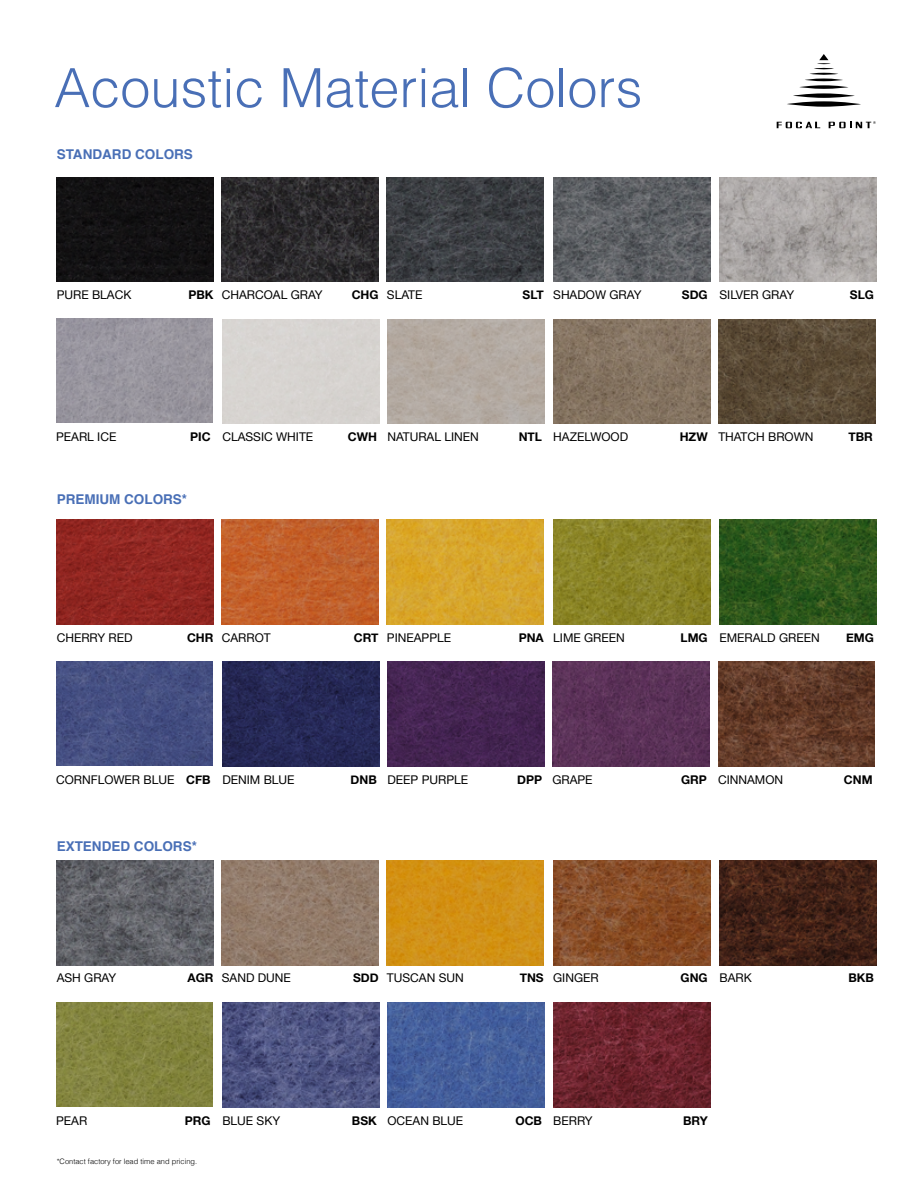
<style>
.page{position:relative;width:918px;height:1188px;background:#fff}
.page>*{position:absolute;margin:0;border:0;box-sizing:border-box;transform-origin:0 0}
.t1{font:300 54px "Helvetica";color:#496fb6}
.t2{font:700 13.5px "Helvetica";color:#496fb6}
.t3{font:12px "Helvetica Neue";color:#000}
.t4{font:700 12px "Helvetica Neue";color:#000}
.t5{font:300 7.5px "Helvetica";color:#000}
.s1{font-weight:700}
</style>
<div class="page">
<svg style="left:787px;top:101px;width:74px;height:6px"></svg>
<svg style="left:793px;top:93px;width:62px;height:5px"></svg>
<svg style="left:799px;top:85px;width:49px;height:4px"></svg>
<hr style="left:805px;top:79px;width:38px;height:2px;background:#000;border-radius:50%">
<hr style="left:809px;top:73px;width:29px;height:2px;background:#000;border-radius:50%">
<svg style="left:814px;top:54px;width:20px;height:15px"></svg>
<svg style="left:777px;top:122px;width:43px;height:6px"></svg>
<svg style="left:829px;top:121px;width:47px;height:7px"></svg>
<img style="left:222px;top:1003px;width:157px;height:104px">
<img style="left:222px;top:662px;width:157px;height:104px">
<div style="left:57px;top:177px;width:156px;height:104px;background:#121213"></div>
<img style="left:57px;top:861px;width:156px;height:104px">
<img style="left:553px;top:177px;width:157px;height:104px">
<img style="left:553px;top:861px;width:157px;height:104px">
<img style="left:553px;top:319px;width:157px;height:105px">
<img style="left:553px;top:1003px;width:157px;height:104px">
<img style="left:718px;top:319px;width:157px;height:105px">
<img style="left:56px;top:318px;width:157px;height:105px">
<img style="left:56px;top:1002px;width:157px;height:104px">
<img style="left:56px;top:661px;width:157px;height:105px">
<img style="left:222px;top:177px;width:157px;height:104px">
<img style="left:222px;top:861px;width:157px;height:104px">
<img style="left:387px;top:177px;width:157px;height:104px">
<img style="left:387px;top:861px;width:157px;height:104px">
<img style="left:719px;top:177px;width:157px;height:104px">
<img style="left:719px;top:861px;width:157px;height:104px">
<img style="left:719px;top:520px;width:157px;height:104px">
<img style="left:388px;top:1003px;width:156px;height:104px">
<img style="left:57px;top:520px;width:156px;height:104px">
<img style="left:553px;top:520px;width:157px;height:104px">
<img style="left:222px;top:520px;width:157px;height:104px">
<img style="left:387px;top:520px;width:157px;height:104px">
<img style="left:718px;top:662px;width:157px;height:104px">
<img style="left:552px;top:662px;width:157px;height:104px">
<img style="left:388px;top:662px;width:156px;height:104px">
<h1 class="t1" style="left:54px;top:42px;width:590px">Acoustic Material Colors</h1>
<p class="t2" style="left:57px;top:142px;width:138px">STANDARD COLORS</p>
<p class="t3" style="left:57px;top:286px;width:76px">PURE BLACK</p>
<p class="t4" style="left:188px;top:285px;width:27px">PBK</p>
<p class="t3" style="left:222px;top:286px;width:102px">CHARCOAL GRAY</p>
<p class="t4" style="left:352px;top:285px;width:28px">CHG</p>
<p class="t3" style="left:387px;top:286px;width:37px">SLATE</p>
<p class="t4" style="left:523px;top:285px;width:23px">SLT</p>
<p class="t3" style="left:553px;top:286px;width:90px">SHADOW GRAY</p>
<p class="t4" style="left:682px;top:285px;width:27px">SDG</p>
<p class="t3" style="left:719px;top:286px;width:76px">SILVER GRAY</p>
<p class="t4" style="left:850px;top:285px;width:26px">SLG</p>
<p class="t3" style="left:56px;top:428px;width:62px">PEARL ICE</p>
<p class="t4" style="left:190px;top:427px;width:22px">PIC</p>
<p class="t3" style="left:718px;top:428px;width:97px">THATCH BROWN</p>
<p class="t4" style="left:848px;top:427px;width:26px">TBR</p>
<p class="t3" style="left:222px;top:428px;width:92px">CLASSIC WHITE</p>
<p class="t4" style="left:348px;top:427px;width:31px">CWH</p>
<p class="t3" style="left:553px;top:428px;width:76px">HAZELWOOD</p>
<p class="t4" style="left:680px;top:427px;width:29px">HZW</p>
<p class="t3" style="left:388px;top:428px;width:93px">NATURAL LINEN</p>
<p class="t4" style="left:519px;top:427px;width:25px">NTL</p>
<p class="t2" style="left:57px;top:487px;width:132px">PREMIUM COLORS*</p>
<p class="t3" style="left:57px;top:629px;width:77px">CHERRY RED</p>
<p class="t4" style="left:187px;top:628px;width:28px">CHR</p>
<p class="t3" style="left:222px;top:629px;width:50px">CARROT</p>
<p class="t4" style="left:354px;top:628px;width:26px">CRT</p>
<p class="t3" style="left:387px;top:629px;width:66px">PINEAPPLE</p>
<p class="t4" style="left:519px;top:628px;width:27px">PNA</p>
<p class="t3" style="left:553px;top:629px;width:73px">LIME GREEN</p>
<p class="t4" style="left:681px;top:628px;width:29px">LMG</p>
<p class="t3" style="left:719px;top:629px;width:102px">EMERALD GREEN</p>
<p class="t4" style="left:846px;top:628px;width:29px">EMG</p>
<p class="t3" style="left:56px;top:771px;width:156px">CORNFLOWER BLUE <span class="s1">CFB</span></p>
<p class="t3" style="left:222px;top:771px;width:74px">DENIM BLUE</p>
<p class="t4" style="left:351px;top:770px;width:28px">DNB</p>
<p class="t3" style="left:388px;top:771px;width:82px">DEEP PURPLE</p>
<p class="t3" style="left:517px;top:771px;width:77px"><span class="s1">DPP</span> GRAPE</p>
<p class="t3" style="left:681px;top:771px;width:104px"><span class="s1">GRP</span> CINNAMON</p>
<p class="t4" style="left:844px;top:770px;width:30px">CNM</p>
<p class="t2" style="left:57px;top:834px;width:142px">EXTENDED COLORS*</p>
<p class="t3" style="left:57px;top:970px;width:61px">ASH GRAY</p>
<p class="t4" style="left:188px;top:969px;width:27px">AGR</p>
<p class="t3" style="left:222px;top:970px;width:71px">SAND DUNE</p>
<p class="t4" style="left:353px;top:969px;width:27px">SDD</p>
<p class="t3" style="left:387px;top:970px;width:78px">TUSCAN SUN</p>
<p class="t4" style="left:520px;top:969px;width:26px">TNS</p>
<p class="t3" style="left:553px;top:970px;width:47px">GINGER</p>
<p class="t4" style="left:681px;top:969px;width:29px">GNG</p>
<p class="t3" style="left:719px;top:970px;width:34px">BARK</p>
<p class="t4" style="left:848px;top:969px;width:27px">BKB</p>
<p class="t3" style="left:56px;top:1112px;width:33px">PEAR</p>
<p class="t4" style="left:185px;top:1111px;width:27px">PRG</p>
<p class="t5" style="left:57px;top:1155px;width:142px">*Contact factory for lead time and pricing.</p>
<p class="t3" style="left:222px;top:1112px;width:59px">BLUE SKY</p>
<p class="t4" style="left:352px;top:1111px;width:26px">BSK</p>
<p class="t3" style="left:388px;top:1112px;width:77px">OCEAN BLUE</p>
<p class="t4" style="left:515px;top:1111px;width:28px">OCB</p>
<p class="t3" style="left:553px;top:1112px;width:41px">BERRY</p>
<p class="t4" style="left:683px;top:1111px;width:26px">BRY</p>
</div>
